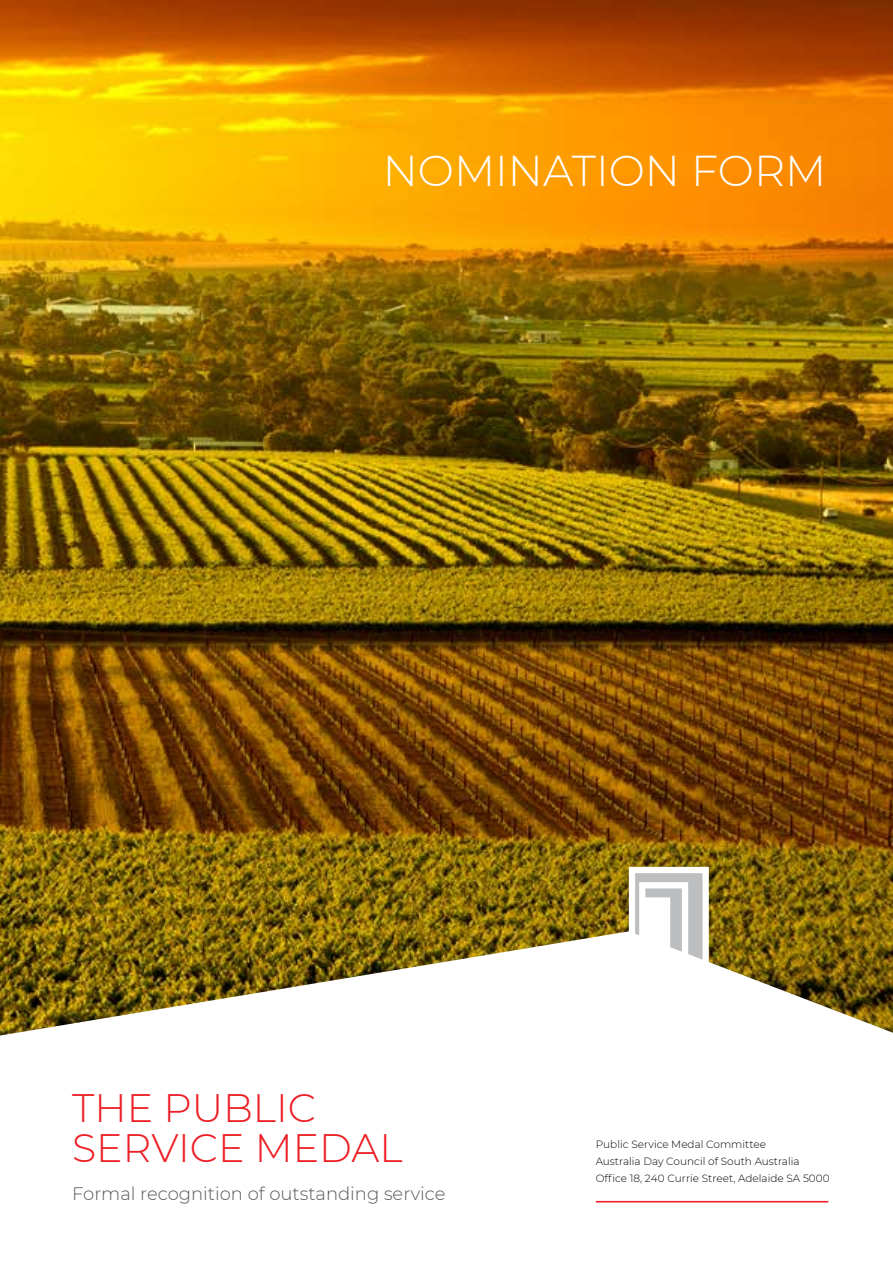
<style>
.page{position:relative;width:893px;height:1263px;background:#fff}
.page>*{position:absolute;margin:0;border:0;box-sizing:border-box;transform-origin:0 0}
.t1{font:300 43.05px "Montserrat";color:#fff}
.t2{font:300 39.6px/40.2px "Montserrat";color:#ed1d24}
.t3{font:300 18px "Montserrat";color:#58595b}
.t4{font:300 10.5px/16.5px "Montserrat";color:#000}
</style>
<div class="page">
<img style="left:0;top:0;width:893px;height:1035px">
<svg style="left:635px;top:873px;width:67px;height:87px"></svg>
<hr style="left:596px;top:1201px;width:232px;height:1px;background:#ed1d24">
<h1 class="t1" style="left:383px;top:142px;width:445px">NOMINATION FORM</h1>
<h2 class="t2" style="left:72px;top:1087px;width:332px">THE PUBLIC<br>SERVICE MEDAL</h2>
<h3 class="t3" style="left:72px;top:1181px;width:375px">Formal recognition of outstanding service</h3>
<p class="t4" style="left:596px;top:1136px;width:205px">Public Service Medal Committee<br>Australia Day Council of South Australia</p>
<p class="t4" style="left:596px;top:1170px;width:235px">Office 18, 240 Currie Street, Adelaide SA 5000</p>
</div>
